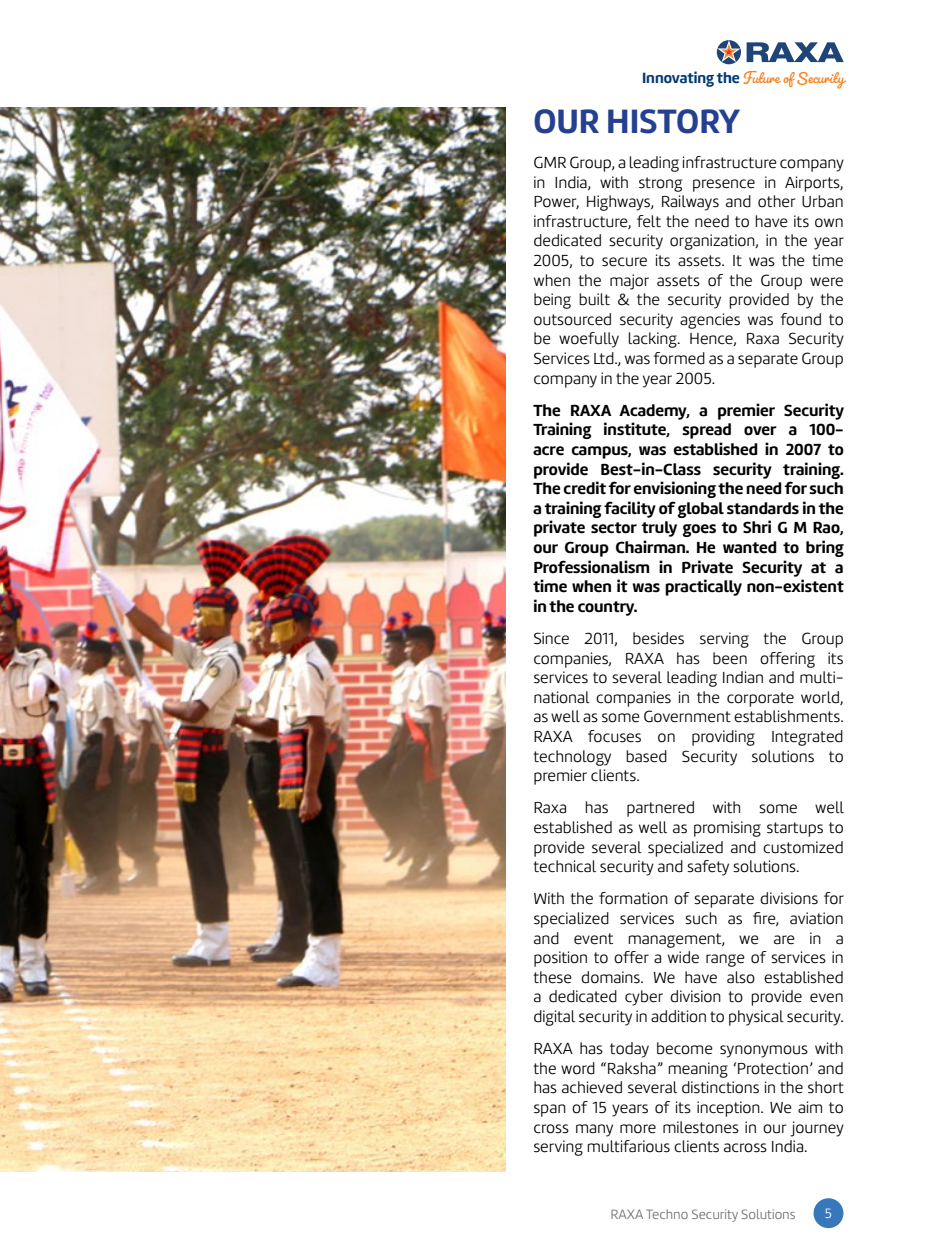
<style>
.page{position:relative;width:932px;height:1260px;background:#fff}
.page>*{position:absolute;margin:0;border:0;box-sizing:border-box;transform-origin:0 0}
.t1{font:700 35px "Marine";color:#25408f}
.t2{font:17.5px "Pacifico";color:#f58220}
.t3{font:300 16.62px/19.6px "Marine";color:#000;text-align:justify}
.t4{font:700 16.62px/19.6px "Marine";color:#000;text-align:justify}
.t5{font:300 14px "Marine";color:#6d6e71}
.t6{font:300 14px "Marine";color:#fff}
.s1{font-family:"Marine";font-weight:700;font-size:15.4px;color:#003974}
</style>
<div class="page">
<div style="left:813px;top:1198px;width:30px;height:30px;background:#3777bc;border-radius:50%"></div>
<svg style="left:717px;top:40px;width:126px;height:24px"></svg>
<img style="left:0;top:107px;width:505px;height:1065px">
<p class="t2" style="left:642px;top:66px;width:203px"><span class="s1">Innovating the</span> Future of Security</p>
<h1 class="t1" style="left:533px;top:99px;width:208px">OUR HISTORY</h1>
<p class="t3" style="left:533px;top:153px;width:312px">GMR Group, a leading infrastructure company in India, with strong presence in Airports, Power, Highways, Railways and other Urban infrastructure, felt the need to have its own dedicated security organization, in the year 2005, to secure its assets. It was the time when the major assets of the Group were being built &amp; the security provided by the outsourced security agencies was found to be woefully lacking. Hence, Raxa Security Services Ltd., was formed as a separate Group company in the year 2005.</p>
<p class="t4" style="left:533px;top:400px;width:312px">The RAXA Academy, a premier Security Training institute, spread over a 100- acre campus, was established in 2007 to provide Best-in-Class security training.<br>The credit for envisioning the need for such a training facility of global standards in the private sector truly goes to Shri G M Rao, our Group Chairman. He wanted to bring Professionalism in Private Security at a time when it was practically non-existent in the country.</p>
<p class="t3" style="left:533px;top:629px;width:312px">Since 2011, besides serving the Group companies, RAXA has been offering its services to several leading Indian and multi&shy;national companies in the corporate world, as well as some Government establishments.<br>RAXA focuses on providing Integrated technology based Security solutions to premier clients.</p>
<p class="t3" style="left:533px;top:798px;width:312px">Raxa has partnered with some well established as well as promising startups to provide several specialized and customized technical security and safety solutions.</p>
<p class="t3" style="left:533px;top:889px;width:312px">With the formation of separate divisions for specialized services such as fire, aviation and event management, we are in a position to offer a wide range of services in these domains. We have also established a dedicated cyber division to provide even digital security in addition to physical security.</p>
<p class="t3" style="left:533px;top:1039px;width:312px">RAXA has today become synonymous with the word “Raksha” meaning ‘Protection’ and has achieved several distinctions in the short span of 15 years of its inception. We aim to cross many more milestones in our journey serving multifarious clients across India.</p>
<p class="t5" style="left:610px;top:1205px;width:187px">RAXA Techno Security Solutions</p>
<p class="t6" style="left:825px;top:1205px;width:9px">5</p>
</div>
